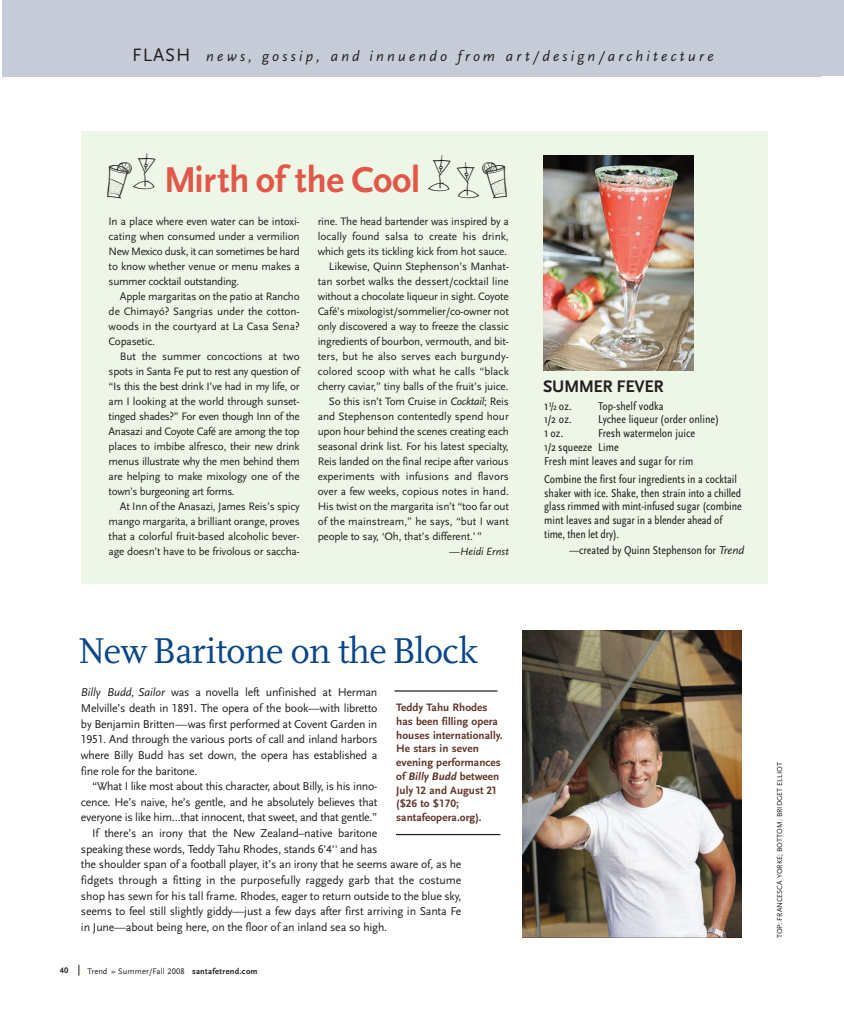
<style>
.page{position:relative;width:844px;height:1024px;background:#fff}
.page>*{position:absolute;margin:0;border:0;box-sizing:border-box;transform-origin:0 0}
.t1{font:37.5px "Scala";letter-spacing:-.015em;color:#0a4788}
.t2{font:700 37.5px "Scala Sans LF";letter-spacing:-.01em;color:#e15849}
.t3{font:36px "Df Urbans Plain";color:#231f20}
.t4{font:700 17.5px "Scala Sans LF";letter-spacing:-.02em;color:#231f20}
.t5{font:italic 15px "Scala Sans LF";letter-spacing:.215em;color:#231f20}
.t6{font:11.88px/15.6px "Scala Sans LF";letter-spacing:-.015em;color:#231f20;text-align:justify}
.t7{font:condensed 11.88px/13.8px "Scala Sans OT";color:#231f20}
.t8{font:11.25px/15px "Scala Sans LF";letter-spacing:-.015em;color:#231f20;text-align:justify}
.t9{font:700 11.25px/13.8px "Scala Sans LF";letter-spacing:.005em;color:#603528}
.t10{font:11.25px "Scala Sans LF";letter-spacing:.005em;color:#231f20}
.t11{font:italic 11px "Scala Sans LF";letter-spacing:.005em;color:#231f20}
.t12{font:8.5px "Scala Sans LF";letter-spacing:.015em;color:#231f20}
.t13{font:700 8.5px "Scala Sans LF";color:#231f20}
.t14{font:7.5px "Scala Sans LF";color:#231f20}
.s1{font-style:normal;font-size:18.75px}
.s2{font-style:italic}
.s3{font-weight:700}
.s4{font-size:13.12px}
.s5{font-size:10.5px}
.s6{font-size:9.25px}
.s7{font-family:"Scala Sans LF";font-style:italic;font-stretch:normal}
</style>
<div class="page">
<svg style="left:79px;top:965px;width:2px;height:13px"></svg>
<div style="left:2px;top:0;width:819px;height:76px;background:#c6ccd7"></div>
<img style="left:522px;top:630px;width:220px;height:307px">
<hr style="left:394px;top:690px;width:103px;height:1px;background:#231f20">
<hr style="left:396px;top:834px;width:104px;height:1px;background:#231f20">
<div style="left:821px;top:0;width:23px;height:76px;background:#c6ccd7"></div>
<div style="left:81px;top:132px;width:687px;height:452px;background:#eef6e7"></div>
<img style="left:543px;top:155px;width:150px;height:215px">
<h3 class="t5" style="left:132px;top:49px;width:583px"><span class="s1">FLASH</span> news, gossip, and innuendo from art/design/architecture</h3>
<h1 class="t2" style="left:164px;top:162px;width:258px">Mirth of the Cool</h1>
<h2 class="t3" style="left:455px;top:162px;width:55px">JK</h2>
<p class="t8" style="left:109px;top:214px;width:193px">In a place where even water can be intoxi&shy;cating when consumed under a vermilion New Mexico dusk, it can sometimes be hard to know whether venue or menu makes a summer cocktail outstanding.</p>
<p class="t8" style="left:109px;top:289px;width:193px;text-indent:11px">Apple margaritas on the patio at Rancho de Chimayó? Sangrias under the cotton&shy;woods in the courtyard at La Casa Sena?<br>Copasetic.</p>
<p class="t8" style="left:109px;top:349px;width:193px;text-indent:11px">But the summer concoctions at two spots in Santa Fe put to rest any question of “Is this the best drink I’ve had in my life, or am I looking at the world through sunset&shy;tinged shades?” For even though Inn of the Anasazi and Coyote Café are among the top places to imbibe alfresco, their new drink menus illustrate why the men behind them are helping to make mixology one of the town’s burgeoning art forms.</p>
<p class="t8" style="left:109px;top:499px;width:193px;text-indent:11px">At Inn of the Anasazi, James Reis’s spicy mango margarita, a brilliant orange, proves that a colorful fruit-based alcoholic bever&shy;age doesn’t have to be frivolous or saccha-</p>
<p class="t8" style="left:318px;top:214px;width:193px">rine. The head bartender was inspired by a</p>
<p class="t8" style="left:318px;top:229px;width:193px">locally found salsa to create his drink,</p>
<p class="t8" style="left:318px;top:244px;width:191px">which gets its tickling kick from hot sauce.</p>
<p class="t8" style="left:329px;top:259px;width:181px">Likewise, Quinn Stephenson’s Manhat-</p>
<p class="t8" style="left:318px;top:274px;width:193px">tan sorbet walks the dessert/cocktail line</p>
<p class="t8" style="left:318px;top:289px;width:193px">without a chocolate liqueur in sight. Coyote</p>
<p class="t8" style="left:318px;top:304px;width:193px">Café’s mixologist/sommelier/co-owner not</p>
<p class="t8" style="left:318px;top:319px;width:193px">only discovered a way to freeze the classic</p>
<p class="t8" style="left:318px;top:334px;width:193px">ingredients of bourbon, vermouth, and bit-</p>
<p class="t10" style="left:318px;top:351px;width:193px">ters, but he also serves each burgundy-</p>
<p class="t10" style="left:318px;top:366px;width:193px">colored scoop with what he calls “black</p>
<p class="t8" style="left:318px;top:379px;width:192px">cherry caviar,” tiny balls of the fruit’s juice.</p>
<p class="t8" style="left:329px;top:394px;width:181px">So this isn’t Tom Cruise in <span class="s2">Cocktail</span>; Reis</p>
<p class="t8" style="left:318px;top:409px;width:193px">and Stephenson contentedly spend hour</p>
<p class="t8" style="left:318px;top:424px;width:193px">upon hour behind the scenes creating each</p>
<p class="t8" style="left:318px;top:439px;width:193px">seasonal drink list. For his latest specialty,</p>
<p class="t8" style="left:318px;top:454px;width:193px">Reis landed on the final recipe after various</p>
<p class="t8" style="left:318px;top:469px;width:193px">experiments with infusions and flavors</p>
<p class="t8" style="left:318px;top:484px;width:193px">over a few weeks, copious notes in hand.</p>
<p class="t8" style="left:318px;top:499px;width:193px">His twist on the margarita isn’t “too far out</p>
<p class="t8" style="left:318px;top:514px;width:193px">of the mainstream,” he says, “but I want</p>
<p class="t8" style="left:318px;top:529px;width:166px">people to say, ‘Oh, that’s different.’ ”</p>
<p class="t11" style="left:449px;top:546px;width:61px">—Heidi Ernst</p>
<h1 class="t1" style="left:78px;top:633px;width:401px">New Baritone on the Block</h1>
<p class="t6" style="left:81px;top:685px;width:298px"><span class="s2">Billy Budd, Sailor</span> was a novella left unfinished at Herman Melville’s death in 1891. The opera of the book—with libretto by Benjamin Britten—was first performed at Covent Garden in 1951. And through the various ports of call and inland harbors where Billy Budd has set down, the opera has established a fine role for the baritone.</p>
<p class="t6" style="left:92px;top:779px;width:287px">“What I like most about this character, about Billy, is his inno-</p>
<p class="t6" style="left:81px;top:794px;width:298px">cence. He’s naive, he’s gentle, and he absolutely believes that</p>
<p class="t6" style="left:81px;top:810px;width:298px">everyone is like him…that innocent, that sweet, and that gentle.”</p>
<p class="t6" style="left:92px;top:826px;width:287px">If there’s an irony that the New Zealand–native baritone</p>
<p class="t6" style="left:81px;top:841px;width:298px">speaking these words, Teddy Tahu Rhodes, stands 6'4'' and has</p>
<p class="t6" style="left:81px;top:857px;width:382px">the shoulder span of a football player, it’s an irony that he seems aware of, as he</p>
<p class="t6" style="left:81px;top:872px;width:382px">fidgets through a fitting in the purposefully raggedy garb that the costume</p>
<p class="t6" style="left:81px;top:888px;width:382px">shop has sewn for his tall frame. Rhodes, eager to return outside to the blue sky,</p>
<p class="t6" style="left:81px;top:904px;width:382px">seems to feel still slightly giddy—just a few days after first arriving in Santa Fe</p>
<p class="t6" style="left:81px;top:919px;width:308px">in June—about being here, on the floor of an inland sea so high.</p>
<p class="t9" style="left:396px;top:701px;width:108px">Teddy Tahu Rhodes has been filling opera houses internationally.<br>He stars in seven evening performances of <span class="s2">Billy Budd</span> between<br>July 12 and August 21 ($26 to $170; santafeopera.org).</p>
<p class="t13" style="left:60px;top:966px;width:10px">40</p>
<p class="t12" style="left:88px;top:966px;width:171px">Trend » Summer/Fall 2008 <span class="s3">santafetrend.com</span></p>
<h3 class="t4" style="left:543px;top:378px;width:122px">SUMMER FEVER</h3>
<p class="t7" style="left:544px;top:400px;width:29px"><span class="s4">1</span><sup>1</sup><span class="s5">/</span><span class="s6">2</span> oz.</p>
<p class="t7" style="left:598px;top:400px;width:67px">Top-shelf vodka</p>
<p class="t7" style="left:544px;top:414px;width:29px">1/2 oz.</p>
<p class="t7" style="left:598px;top:414px;width:122px">Lychee liqueur (order online)</p>
<p class="t7" style="left:544px;top:428px;width:21px"><span class="s4">1</span> oz.</p>
<p class="t7" style="left:544px;top:428px;width:152px;text-indent:54px">Fresh watermelon juice<br>1/2 squeeze Lime<br>Fresh mint leaves and sugar for rim</p>
<p class="t7" style="left:544px;top:473px;width:199px">Combine the first four ingredients in a cocktail shaker with ice. Shake, then strain into a chilled glass rimmed with mint-infused sugar (combine mint leaves and sugar in a blender ahead of time, then let dry).</p>
<p class="t7" style="left:569px;top:545px;width:176px">—created by Quinn Stephenson for <span class="s7">Trend</span></p>
<p class="t14" style="left:776px;top:938px;width:178px;rotate:-90deg">TOP: FRANCESCA YORKE; BOTTOM: BRIDGET ELLIOT</p>
</div>
